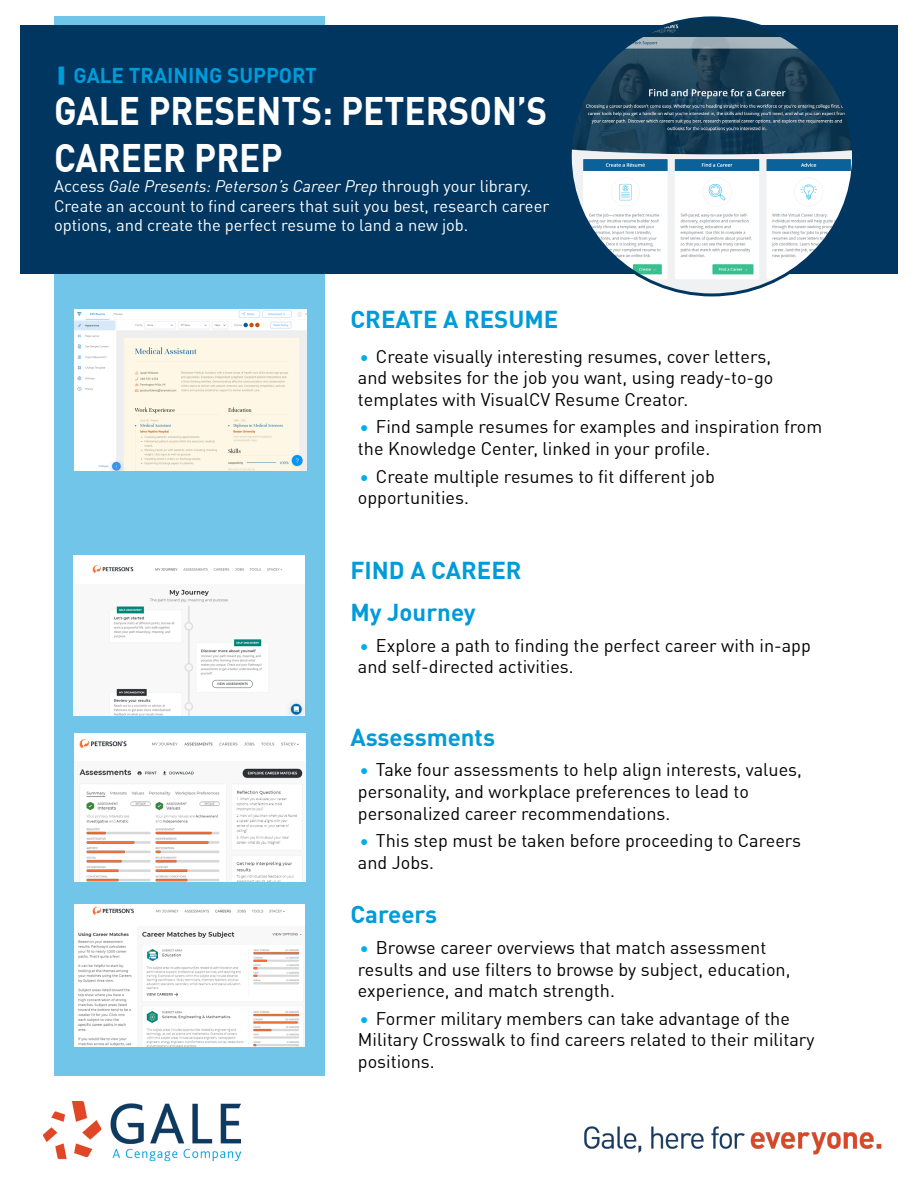
<style>
.page{position:relative;width:918px;height:1188px;background:#fff}
.page>*{position:absolute;margin:0;border:0;box-sizing:border-box;transform-origin:0 0}
.t1{font:700 39px/46.8px "DIN Offc";color:#fff;scale:.9 1}
.t2{font:700 24px/42.3px "DIN";color:#009bd9}
.t3{font:700 21px "DIN Offc";color:#009bd9;scale:2 1}
.t4{font:18px/21.6px "DIN Offc";color:#000}
.t5{font:16.5px/19.8px "DIN Offc";color:#fff}
.s1{font-style:italic}
.s2{color:#00aeef}
</style>
<div class="page">
<div style="left:54px;top:16px;width:271px;height:1060px;background:#71c5e8"></div>
<img style="left:43px;top:1101px;width:198px;height:60px">
<img style="left:584px;top:1126px;width:298px;height:29px">
<div style="left:20px;top:25px;width:878px;height:249px;background:#003660"></div>
<img style="left:573px;top:20px;width:278px;height:275px">
<img style="left:75px;top:309px;width:232px;height:161px">
<img style="left:73px;top:555px;width:231px;height:160px">
<img style="left:75px;top:734px;width:230px;height:148px">
<img style="left:75px;top:904px;width:229px;height:143px">
<p class="t3" style="left:54px;top:61px;width:133px">|GALE TRAINING SUPPORT</p>
<h1 class="t1" style="left:54px;top:88px;width:550px">GALE PRESENTS: PETERSON’S<br>CAREER PREP</h1>
<p class="t5" style="left:54px;top:176px;width:497px">Access <span class="s1">Gale Presents: Peterson’s Career Prep</span> through your library.<br>Create an account to find careers that suit you best, research career options, and create the perfect resume to land a new job.</p>
<h2 class="t2" style="left:350px;top:297px;width:210px">CREATE A RESUME</h2>
<p class="t4" style="left:358px;top:345px;width:417px"><span class="s2">•</span> Create visually interesting resumes, cover letters, and websites for the job you want, using ready-to-go templates with VisualCV Resume Creator.</p>
<p class="t4" style="left:358px;top:416px;width:466px"><span class="s2">•</span> Find sample resumes for examples and inspiration from the Knowledge Center, linked in your profile.</p>
<p class="t4" style="left:358px;top:465px;width:358px"><span class="s2">•</span> Create multiple resumes to fit different job opportunities.</p>
<h2 class="t2" style="left:350px;top:548px;width:173px">FIND A CAREER<br>My Journey</h2>
<p class="t4" style="left:358px;top:634px;width:454px"><span class="s2">•</span> Explore a path to finding the perfect career with in-app and self-directed activities.</p>
<h2 class="t2" style="left:350px;top:715px;width:146px">Assessments</h2>
<p class="t4" style="left:358px;top:759px;width:446px"><span class="s2">•</span> Take four assessments to help align interests, values, personality, and workplace preferences to lead to personalized career recommendations.</p>
<p class="t4" style="left:358px;top:830px;width:445px"><span class="s2">•</span> This step must be taken before proceeding to Careers and Jobs.</p>
<h2 class="t2" style="left:350px;top:892px;width:88px">Careers</h2>
<p class="t4" style="left:358px;top:937px;width:434px"><span class="s2">•</span> Browse career overviews that match assessment results and use filters to browse by subject, education, experience, and match strength.</p>
<p class="t4" style="left:358px;top:1008px;width:458px"><span class="s2">•</span> Former military members can take advantage of the<br>Military Crosswalk to find careers related to their military positions.</p>
</div>
